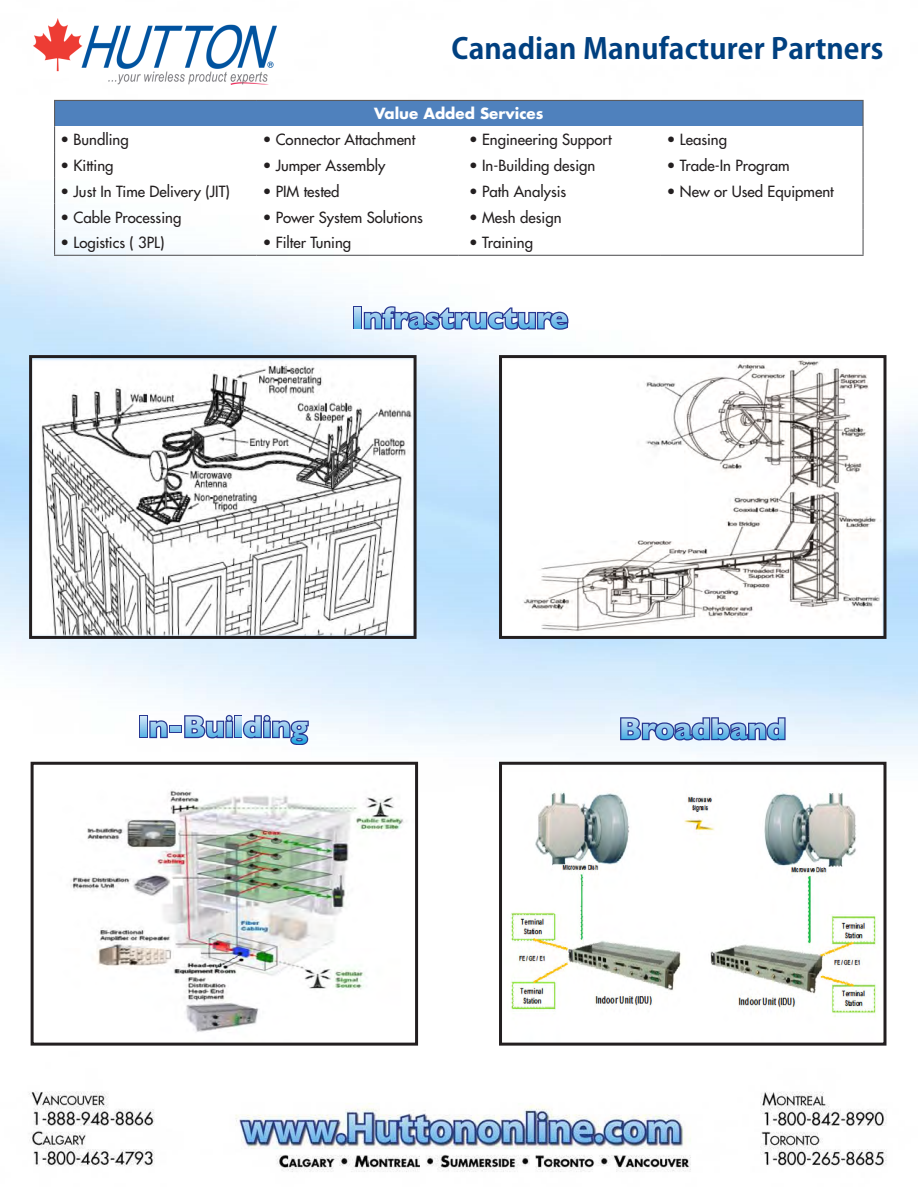
<style>
.page{position:relative;width:918px;height:1188px;background:#fff}
.page>*{position:absolute;margin:0;border:0;box-sizing:border-box;transform-origin:0 0}
.t1{font:700 28.5px "Adobe Gothic Std";letter-spacing:.005em;color:#004080}
.t2{font:15px "Futura";color:#231f20}
.t3{font:700 15px "Futura";color:#fff}
</style>
<div class="page">
<img style="left:1px;top:18px;width:917px;height:1154px">
<img style="left:33px;top:359px;width:380px;height:276px">
<div style="left:29px;top:355px;width:388px;height:284px;border:3px solid #231f20"></div>
<img style="left:503px;top:359px;width:379px;height:276px">
<div style="left:499px;top:355px;width:387px;height:284px;border:3px solid #231f20"></div>
<img style="left:35px;top:766px;width:379px;height:276px">
<div style="left:31px;top:762px;width:387px;height:284px;border:3px solid #231f20"></div>
<svg style="left:139px;top:715px;width:9px;height:23px"></svg>
<svg style="left:140px;top:716px;width:6px;height:21px"></svg>
<svg style="left:149px;top:715px;width:84px;height:23px"></svg>
<svg style="left:235px;top:715px;width:7px;height:23px"></svg>
<svg style="left:236px;top:716px;width:5px;height:21px"></svg>
<svg style="left:243px;top:715px;width:66px;height:30px"></svg>
<svg style="left:620px;top:717px;width:166px;height:23px;background:#87add9"></svg>
<svg style="left:353px;top:307px;width:9px;height:22px"></svg>
<svg style="left:355px;top:308px;width:6px;height:20px"></svg>
<svg style="left:364px;top:306px;width:204px;height:24px"></svg>
<img style="left:503px;top:766px;width:379px;height:276px">
<div style="left:499px;top:762px;width:387px;height:284px;border:3px solid #231f20"></div>
<div style="left:55px;top:100px;width:808px;height:26px;background:#4f81bd"></div>
<hr style="left:54px;top:100px;width:203px;height:1px;background:#5c5c5f">
<hr style="left:257px;top:100px;width:202px;height:1px;background:#5c5c5f">
<hr style="left:459px;top:100px;width:202px;height:1px;background:#5c5c5f">
<hr style="left:661px;top:100px;width:203px;height:1px;background:#5c5c5f">
<hr style="left:862px;top:101px;width:2px;height:25px;background:#5c5c5f">
<hr style="left:862px;top:126px;width:2px;height:26px;background:#5c5c5f">
<hr style="left:862px;top:152px;width:2px;height:26px;background:#5c5c5f">
<hr style="left:862px;top:178px;width:2px;height:26px;background:#5c5c5f">
<hr style="left:862px;top:204px;width:2px;height:25px;background:#5c5c5f">
<svg style="left:54px;top:101px;width:1px;height:154px"></svg>
<hr style="left:862px;top:229px;width:2px;height:26px;background:#5c5c5f">
<hr style="left:54px;top:255px;width:203px;height:1px;background:#5c5c5f">
<hr style="left:257px;top:255px;width:202px;height:1px;background:#5c5c5f">
<hr style="left:459px;top:255px;width:202px;height:1px;background:#5c5c5f">
<hr style="left:661px;top:255px;width:203px;height:1px;background:#5c5c5f">
<img style="left:34px;top:19px;width:243px;height:65px">
<h1 class="t1" style="left:451px;top:32px;width:434px">Canadian Manufacturer Partners</h1>
<p class="t3" style="left:374px;top:104px;width:171px">Value Added Services</p>
<p class="t2" style="left:61px;top:130px;width:70px">• Bundling</p>
<p class="t2" style="left:263px;top:130px;width:154px">• Connector Attachment</p>
<p class="t2" style="left:469px;top:130px;width:144px">• Engineering Support</p>
<p class="t2" style="left:667px;top:130px;width:62px">• Leasing</p>
<p class="t2" style="left:61px;top:156px;width:54px">• Kitting</p>
<p class="t2" style="left:263px;top:156px;width:124px">• Jumper Assembly</p>
<p class="t2" style="left:469px;top:156px;width:128px">• In-Building design</p>
<p class="t2" style="left:667px;top:156px;width:124px">• Trade-In Program</p>
<p class="t2" style="left:61px;top:182px;width:171px">• Just In Time Delivery (JIT)</p>
<p class="t2" style="left:263px;top:182px;width:78px">• PIM tested</p>
<p class="t2" style="left:469px;top:182px;width:99px">• Path Analysis</p>
<p class="t2" style="left:667px;top:182px;width:168px">• New or Used Equipment</p>
<p class="t2" style="left:61px;top:208px;width:122px">• Cable Processing</p>
<p class="t2" style="left:263px;top:208px;width:162px">• Power System Solutions</p>
<p class="t2" style="left:469px;top:208px;width:94px">• Mesh design</p>
<p class="t2" style="left:61px;top:233px;width:105px">• Logistics ( 3PL)</p>
<p class="t2" style="left:263px;top:233px;width:90px">• Filter Tuning</p>
<p class="t2" style="left:469px;top:233px;width:65px">• Training</p>
</div>
